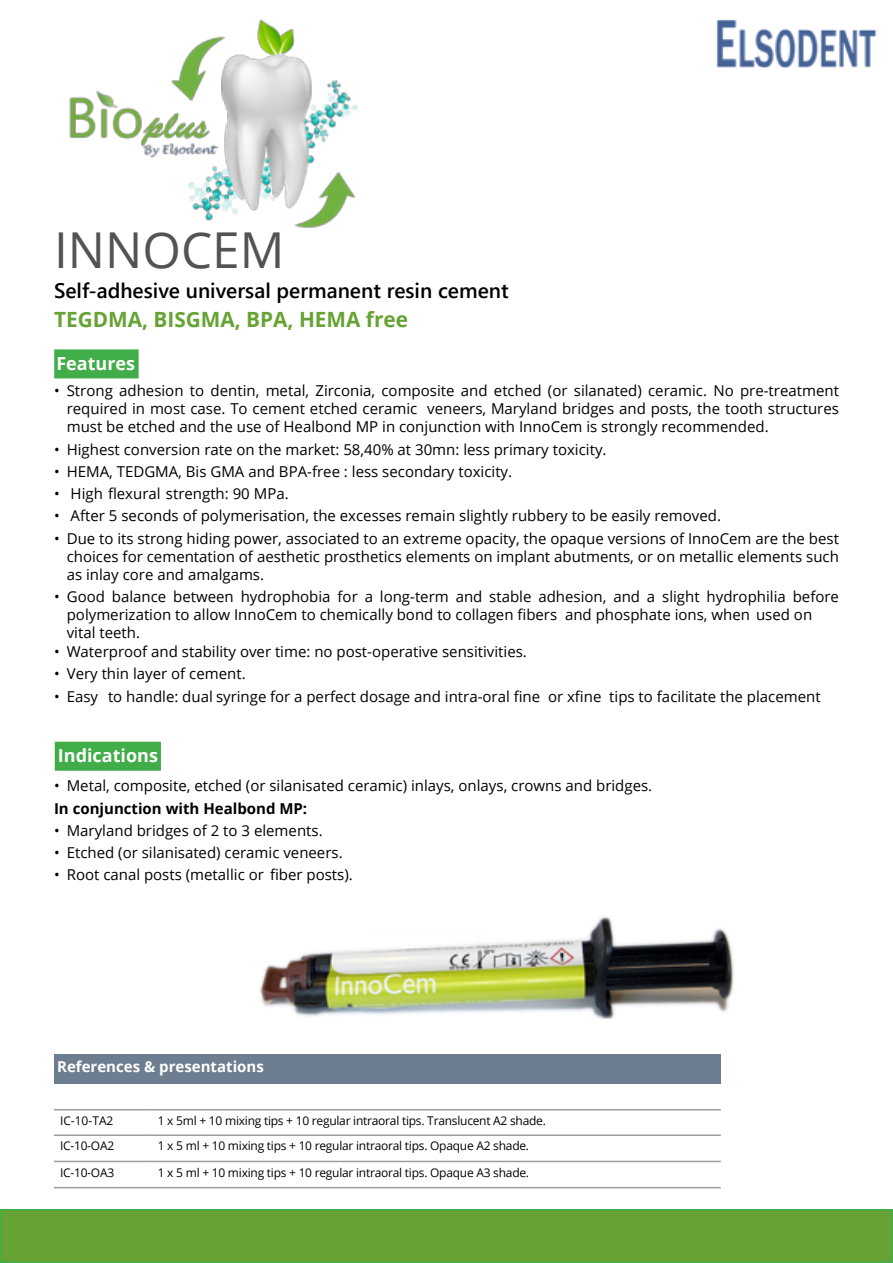
<style>
.page{position:relative;width:893px;height:1263px;background:#fff}
.page>*{position:absolute;margin:0;border:0;box-sizing:border-box;transform-origin:0 0}
.t1{font:49.5px "Open Sans";color:#535353}
.t2{font:600 21px "Segoe UI";color:#000}
.t3{font:700 21px "Open Sans";color:#66a334}
.t4{font:700 18px "Open Sans";color:#fff}
.t5{font:15px/18px "Open Sans";color:#000;text-align:justify}
.t6{font:700 15px "Open Sans";color:#000}
.t7{font:700 15px "Open Sans";color:#fff}
.t8{font:12px "Open Sans";letter-spacing:-.02em;color:#000}
</style>
<div class="page">
<div style="left:54px;top:1054px;width:667px;height:30px;background:#6d7e91"></div>
<hr style="left:54px;top:1109px;width:98px;height:1px;background:#9b9da0">
<hr style="left:152px;top:1109px;width:569px;height:1px;background:#9b9da0">
<hr style="left:54px;top:1134px;width:98px;height:2px;background:#9b9da0">
<hr style="left:152px;top:1134px;width:569px;height:2px;background:#9b9da0">
<hr style="left:54px;top:1161px;width:98px;height:1px;background:#9b9da0">
<hr style="left:152px;top:1161px;width:569px;height:1px;background:#9b9da0">
<hr style="left:54px;top:1187px;width:98px;height:1px;background:#9b9da0">
<hr style="left:152px;top:1187px;width:569px;height:1px;background:#9b9da0">
<div style="left:1px;top:1210px;width:891px;height:52px;background:#66a334"></div>
<div style="left:0;top:1209px;width:893px;height:54px;border:2px solid #41ad49"></div>
<div style="left:54px;top:349px;width:85px;height:29px;background:#41ad49;border:2px solid #41ad49"></div>
<div style="left:55px;top:742px;width:106px;height:29px;background:#41ad49;border:2px solid #41ad49"></div>
<img style="left:717px;top:19px;width:160px;height:49px">
<img style="left:260px;top:916px;width:474px;height:102px">
<img style="left:69px;top:19px;width:288px;height:209px">
<h1 class="t1" style="left:54px;top:217px;width:232px">INNOCEM</h1>
<h2 class="t2" style="left:54px;top:271px;width:456px">Self-adhesive universal permanent resin cement</h2>
<h2 class="t3" style="left:54px;top:305px;width:356px">TEGDMA, BISGMA, BPA, HEMA free</h2>
<p class="t4" style="left:56px;top:350px;width:80px">Features</p>
<p class="t5" style="left:67px;top:382px;width:774px;text-indent:-13px">• Strong adhesion to dentin, metal, Zirconia, composite and etched (or silanated) ceramic. No pre-treatment required in most case. To cement etched ceramic veneers, Maryland bridges and posts, the tooth structures must be etched and the use of Healbond MP in conjunction with InnoCem is strongly recommended.</p>
<p class="t5" style="left:54px;top:440px;width:554px">• Highest conversion rate on the market: 58,40% at 30mn: less primary toxicity.</p>
<p class="t5" style="left:54px;top:462px;width:460px">• HEMA, TEDGMA, Bis GMA and BPA-free : less secondary toxicity.</p>
<p class="t5" style="left:54px;top:484px;width:236px">• High flexural strength: 90 MPa.</p>
<p class="t5" style="left:54px;top:507px;width:669px">• After 5 seconds of polymerisation, the excesses remain slightly rubbery to be easily removed.</p>
<p class="t5" style="left:67px;top:529px;width:774px;text-indent:-13px">• Due to its strong hiding power, associated to an extreme opacity, the opaque versions of InnoCem are the best choices for cementation of aesthetic prosthetics elements on implant abutments, or on metallic elements such as inlay core and amalgams.</p>
<p class="t5" style="left:67px;top:587px;width:774px;text-align:left;text-indent:-13px">• Good balance between hydrophobia for a long-term and stable adhesion, and a slight hydrophilia before polymerization to allow InnoCem to chemically bond to collagen fibers and phosphate ions, when used on vital teeth.</p>
<p class="t5" style="left:54px;top:642px;width:474px">• Waterproof and stability over time: no post-operative sensitivities.</p>
<p class="t5" style="left:54px;top:665px;width:193px">• Very thin layer of cement.</p>
<p class="t5" style="left:54px;top:687px;width:768px">• Easy to handle: dual syringe for a perfect dosage and intra-oral fine or xfine tips to facilitate the placement</p>
<p class="t4" style="left:58px;top:743px;width:102px">Indications</p>
<p class="t5" style="left:54px;top:776px;width:600px">• Metal, composite, etched (or silanisated ceramic) inlays, onlays, crowns and bridges.</p>
<p class="t6" style="left:54px;top:798px;width:255px">In conjunction with Healbond MP:</p>
<p class="t5" style="left:54px;top:821px;width:270px">• Maryland bridges of 2 to 3 elements.</p>
<p class="t5" style="left:54px;top:843px;width:290px">• Etched (or silanisated) ceramic veneers.</p>
<p class="t5" style="left:54px;top:865px;width:300px">• Root canal posts (metallic or fiber posts).</p>
<p class="t7" style="left:57px;top:1056px;width:208px">References &amp; presentations</p>
<p class="t8" style="left:60px;top:1112px;width:55px">IC-10-TA2</p>
<p class="t8" style="left:158px;top:1112px;width:390px">1 x 5ml + 10 mixing tips + 10 regular intraoral tips. Translucent A2 shade.</p>
<p class="t8" style="left:60px;top:1138px;width:56px">IC-10-OA2</p>
<p class="t8" style="left:158px;top:1138px;width:373px">1 x 5 ml + 10 mixing tips + 10 regular intraoral tips. Opaque A2 shade.</p>
<p class="t8" style="left:60px;top:1164px;width:56px">IC-10-OA3</p>
<p class="t8" style="left:158px;top:1164px;width:373px">1 x 5 ml + 10 mixing tips + 10 regular intraoral tips. Opaque A3 shade.</p>
</div>
